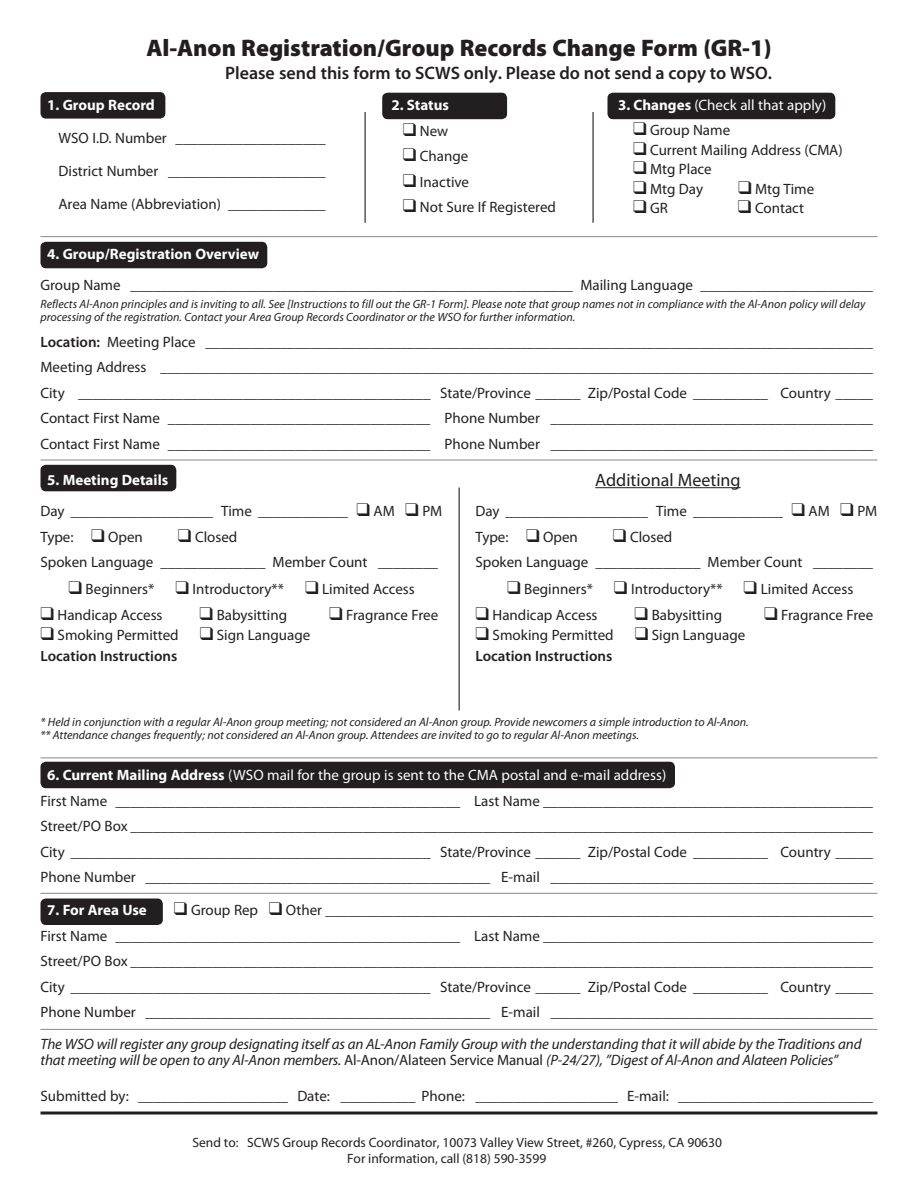
<style>
.page{position:relative;width:918px;height:1188px;background:#fff}
.page>*{position:absolute;margin:0;border:0;box-sizing:border-box;transform-origin:0 0}
.t1{font:900 24px "Myriad Pro";color:#231f20}
.List_Paragraph{font:600 18px "Myriad Pro";color:#231f20}
.List_Paragraph-2{font:18px "Myriad Pro";color:#231f20}
.List_Paragraph-3{font:15px "Myriad Pro";color:#231f20}
.List_Paragraph-4{font:italic 15px/15.8px "Myriad Pro";letter-spacing:-.01em;color:#231f20}
.List_Paragraph-5{font:15px "Myriad Pro";color:#fff}
.List_Paragraph-6{font:700 15px "Myriad Pro";color:#fff}
.List_Paragraph-7{font:600 15px "Myriad Pro";color:#231f20}
.List_Paragraph-8{font:13.5px/16.2px "Myriad Pro";color:#231f20}
.List_Paragraph-9{font:italic 12px/12.8px "Myriad Pro";color:#231f20}
.s1{font-weight:700}
.s2{font-weight:600}
.s3{font-style:normal}
</style>
<div class="page">
<div style="left:41px;top:465px;width:135px;height:26px;background:#231f20;border-radius:5px"></div>
<div style="left:41px;top:898px;width:122px;height:27px;background:#231f20;border-radius:5px"></div>
<div style="left:41px;top:762px;width:634px;height:26px;background:#231f20;border-radius:5px"></div>
<div style="left:41px;top:242px;width:226px;height:26px;background:#231f20;border-radius:5px"></div>
<div style="left:608px;top:93px;width:227px;height:26px;background:#231f20;border-radius:5px"></div>
<div style="left:382px;top:93px;width:125px;height:26px;background:#231f20;border-radius:5px"></div>
<div style="left:41px;top:92px;width:124px;height:27px;background:#231f20;border-radius:5px"></div>
<hr style="left:40px;top:236px;width:838px;height:1px;background:#939598">
<hr style="left:40px;top:459px;width:838px;height:2px;background:#939598">
<hr style="left:40px;top:757px;width:838px;height:1px;background:#939598">
<hr style="left:40px;top:893px;width:838px;height:1px;background:#939598">
<hr style="left:40px;top:1029px;width:838px;height:1px;background:#939598">
<hr style="left:40px;top:1112px;width:838px;height:2px;background:#231f20">
<hr style="left:459px;top:488px;width:1px;height:222px;background:#231f20">
<hr style="left:365px;top:112px;width:1px;height:111px;background:#231f20">
<hr style="left:592px;top:112px;width:2px;height:111px;background:#231f20">
<hr style="left:595px;top:487px;width:146px;height:1px;background:#231f20">
<p class="t1" style="left:146px;top:31px;width:627px">Al-Anon Registration/Group Records Change Form (GR-1)</p>
<p class="List_Paragraph" style="left:225px;top:61px;width:549px">Please send this form to SCWS only. Please do not send a copy to WSO.</p>
<p class="List_Paragraph-6" style="left:47px;top:96px;width:109px">1. Group Record</p>
<p class="List_Paragraph-3" style="left:58px;top:129px;width:269px">WSO I.D. Number ____________________</p>
<p class="List_Paragraph-3" style="left:58px;top:162px;width:269px">District Number _____________________</p>
<p class="List_Paragraph-3" style="left:58px;top:195px;width:269px">Area Name (Abbreviation) _____________</p>
<p class="List_Paragraph-5" style="left:618px;top:96px;width:210px"><span class="s1">3. Changes</span> (Check all that apply)</p>
<p class="List_Paragraph-3" style="left:633px;top:121px;width:99px">❑ Group Name</p>
<p class="List_Paragraph-3" style="left:633px;top:141px;width:211px">❑ Current Mailing Address (CMA)</p>
<p class="List_Paragraph-3" style="left:633px;top:160px;width:80px">❑ Mtg Place</p>
<p class="List_Paragraph-3" style="left:633px;top:180px;width:72px">❑ Mtg Day</p>
<p class="List_Paragraph-3" style="left:738px;top:180px;width:78px">❑ Mtg Time</p>
<p class="List_Paragraph-3" style="left:633px;top:199px;width:36px">❑ GR</p>
<p class="List_Paragraph-3" style="left:738px;top:199px;width:68px">❑ Contact</p>
<p class="List_Paragraph-6" style="left:391px;top:96px;width:59px">2. Status</p>
<p class="List_Paragraph-3" style="left:403px;top:122px;width:47px">❑ New</p>
<p class="List_Paragraph-3" style="left:403px;top:147px;width:67px">❑ Change</p>
<p class="List_Paragraph-3" style="left:403px;top:173px;width:68px">❑ Inactive</p>
<p class="List_Paragraph-3" style="left:403px;top:198px;width:155px">❑ Not Sure If Registered</p>
<p class="List_Paragraph-6" style="left:47px;top:244px;width:213px">4. Group/Registration Overview</p>
<p class="List_Paragraph-3" style="left:40px;top:276px;width:834px">Group Name ___________________________________________________________ Mailing Language _______________________</p>
<p class="List_Paragraph-9" style="left:40px;top:298px;width:827px">Reflects Al-Anon principles and is inviting to all. See [Instructions to fill out the GR-1 Form]. Please note that group names not in compliance with the Al-Anon policy will delay processing of the registration. Contact your Area Group Records Coordinator or the WSO for further information.</p>
<p class="List_Paragraph-3" style="left:40px;top:332px;width:834px"><span class="s2">Location:</span> Meeting Place _________________________________________________________________________________________</p>
<p class="List_Paragraph-3" style="left:40px;top:358px;width:834px">Meeting Address _______________________________________________________________________________________________</p>
<p class="List_Paragraph-3" style="left:40px;top:383px;width:834px">City _______________________________________________ State/Province ______ Zip/Postal Code __________ Country _____</p>
<p class="List_Paragraph-3" style="left:40px;top:409px;width:834px">Contact First Name ___________________________________ Phone Number ___________________________________________</p>
<p class="List_Paragraph-3" style="left:40px;top:434px;width:834px">Contact First Name ___________________________________ Phone Number ___________________________________________</p>
<p class="List_Paragraph-6" style="left:47px;top:470px;width:123px">5. Meeting Details</p>
<p class="List_Paragraph-3" style="left:476px;top:502px;width:403px">Day ___________________ Time ____________ ❑ AM ❑ PM</p>
<p class="List_Paragraph-3" style="left:476px;top:527px;width:104px">Type: ❑ Open</p>
<p class="List_Paragraph-3" style="left:613px;top:527px;width:61px">❑ Closed</p>
<p class="List_Paragraph-3" style="left:476px;top:553px;width:399px">Spoken Language ______________ Member Count ________</p>
<p class="List_Paragraph-3" style="left:507px;top:580px;width:348px">❑ Beginners* ❑ Introductory** ❑ Limited Access</p>
<p class="List_Paragraph-3" style="left:476px;top:606px;width:124px">❑ Handicap Access</p>
<p class="List_Paragraph-3" style="left:635px;top:606px;width:89px">❑ Babysitting</p>
<p class="List_Paragraph-3" style="left:764px;top:606px;width:111px">❑ Fragrance Free</p>
<p class="List_Paragraph-3" style="left:476px;top:626px;width:271px">❑ Smoking Permitted ❑ Sign Language</p>
<p class="List_Paragraph-7" style="left:475px;top:647px;width:138px">Location Instructions</p>
<p class="List_Paragraph-2" style="left:595px;top:469px;width:147px">Additional Meeting</p>
<p class="List_Paragraph-3" style="left:40px;top:502px;width:403px">Day ___________________ Time ____________ ❑ AM ❑ PM</p>
<p class="List_Paragraph-3" style="left:41px;top:527px;width:104px">Type: ❑ Open</p>
<p class="List_Paragraph-3" style="left:178px;top:527px;width:61px">❑ Closed</p>
<p class="List_Paragraph-3" style="left:41px;top:553px;width:399px">Spoken Language ______________ Member Count ________</p>
<p class="List_Paragraph-3" style="left:69px;top:580px;width:348px">❑ Beginners* ❑ Introductory** ❑ Limited Access</p>
<p class="List_Paragraph-3" style="left:40px;top:606px;width:124px">❑ Handicap Access</p>
<p class="List_Paragraph-3" style="left:200px;top:606px;width:89px">❑ Babysitting</p>
<p class="List_Paragraph-3" style="left:329px;top:606px;width:111px">❑ Fragrance Free</p>
<p class="List_Paragraph-3" style="left:40px;top:626px;width:271px">❑ Smoking Permitted ❑ Sign Language</p>
<p class="List_Paragraph-7" style="left:40px;top:647px;width:138px">Location Instructions</p>
<p class="List_Paragraph-9" style="left:40px;top:716px;width:710px">* Held in conjunction with a regular Al-Anon group meeting; not considered an Al-Anon group. Provide newcomers a simple introduction to Al-Anon.</p>
<p class="List_Paragraph-9" style="left:40px;top:729px;width:600px">** Attendance changes frequently; not considered an Al-Anon group. Attendees are invited to go to regular Al-Anon meetings.</p>
<p class="List_Paragraph-5" style="left:47px;top:766px;width:621px"><span class="s1">6. Current Mailing Address</span> (WSO mail for the group is sent to the CMA postal and e-mail address)</p>
<p class="List_Paragraph-3" style="left:40px;top:791px;width:834px">First Name ______________________________________________ Last Name ____________________________________________</p>
<p class="List_Paragraph-3" style="left:40px;top:817px;width:834px">Street/PO Box ___________________________________________________________________________________________________</p>
<p class="List_Paragraph-3" style="left:40px;top:842px;width:834px">City ________________________________________________ State/Province ______ Zip/Postal Code __________ Country _____</p>
<p class="List_Paragraph-3" style="left:40px;top:868px;width:834px">Phone Number ______________________________________________ E-mail ___________________________________________</p>
<p class="List_Paragraph-6" style="left:47px;top:900px;width:101px">7. For Area Use</p>
<p class="List_Paragraph-3" style="left:174px;top:901px;width:701px">❑ Group Rep ❑ Other _________________________________________________________________________</p>
<p class="List_Paragraph-3" style="left:41px;top:926px;width:834px">First Name ______________________________________________ Last Name ____________________________________________</p>
<p class="List_Paragraph-3" style="left:40px;top:952px;width:834px">Street/PO Box ___________________________________________________________________________________________________</p>
<p class="List_Paragraph-3" style="left:40px;top:977px;width:834px">City ________________________________________________ State/Province ______ Zip/Postal Code __________ Country _____</p>
<p class="List_Paragraph-3" style="left:40px;top:1003px;width:834px">Phone Number ______________________________________________ E-mail ___________________________________________</p>
<p class="List_Paragraph-4" style="left:40px;top:1036px;width:823px">The WSO will register any group designating itself as an AL-Anon Family Group with the understanding that it will abide by the Traditions and that meeting will be open to any Al-Anon members. <span class="s3">Al-Anon/Alateen Service Manual</span> (P-24/27), ”Digest of Al-Anon and Alateen Policies”</p>
<p class="List_Paragraph-3" style="left:40px;top:1086px;width:834px">Submitted by: ____________________ Date: __________ Phone: ___________________ E-mail: __________________________</p>
<p class="List_Paragraph-8" style="left:347px;top:1135px;width:377px;text-indent:-155px">Send to: SCWS Group Records Coordinator, 10073 Valley View Street, #260, Cypress, CA 90630<br>For information, call (818) 590-3599</p>
</div>
